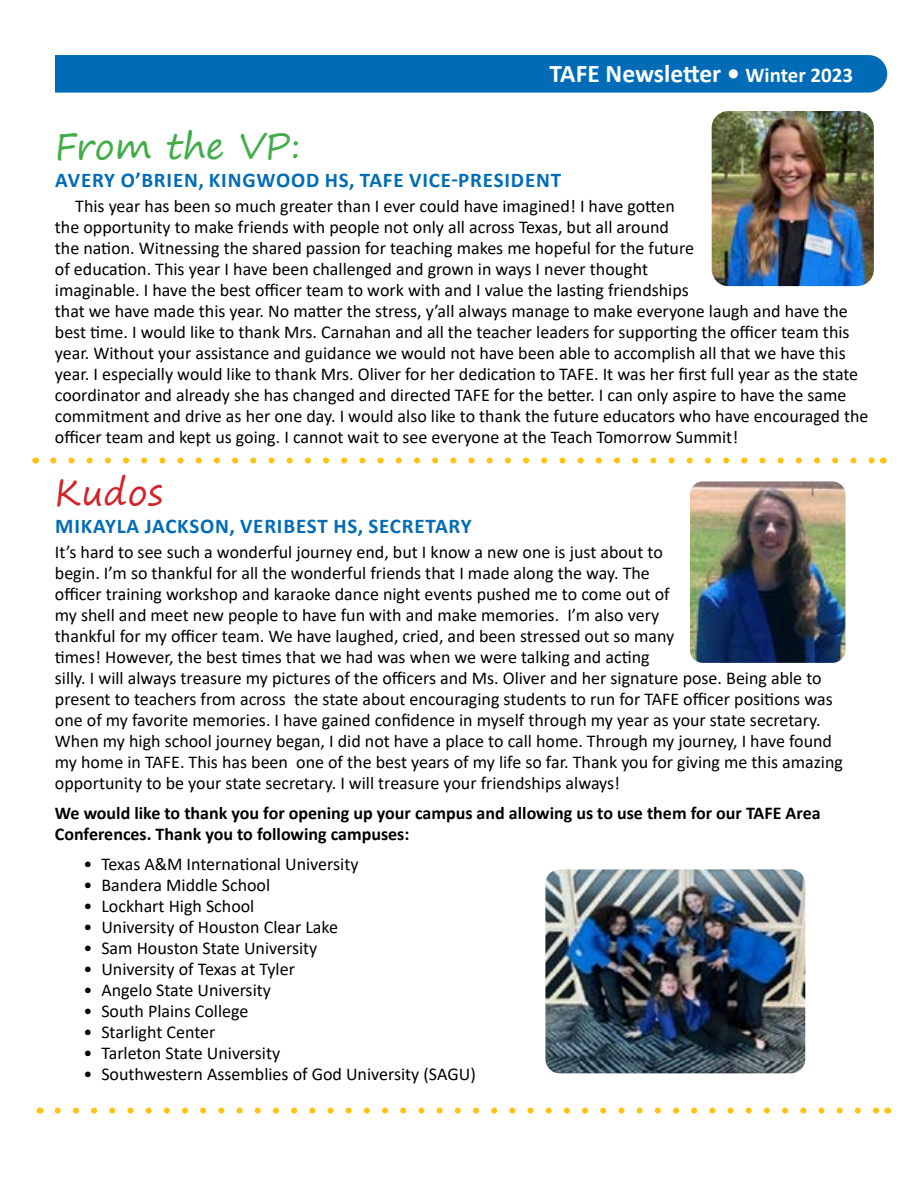
<style>
.page{position:relative;width:918px;height:1188px;background:#fff}
.page>*{position:absolute;margin:0;border:0;box-sizing:border-box;transform-origin:0 0}
.t1{font:36px "Segoe Print";color:#41ad49}
.t2{font:36px "Segoe Print";color:#d2232a}
.t3{font:700 25.5px "Calibri";color:#fff}
.t4{font:700 21px "Calibri";letter-spacing:.04em;color:#006cb7}
.t5{font:18px/21px "Calibri";color:#000}
.t6{font:700 18px/21px "Calibri";color:#000}
.s1{font-size:21px}
</style>
<div class="page">
<div style="left:22px;top:55px;width:865px;height:38px;background:#006cb7;border-radius:19px"></div>
<div style="left:11px;top:42px;width:44px;height:69px;background:#fff"></div>
<img style="left:690px;top:481px;width:155px;height:182px">
<svg style="left:58px;top:1108px;width:820px;height:6px"></svg>
<img style="left:712px;top:111px;width:162px;height:175px">
<img style="left:545px;top:869px;width:260px;height:204px">
<svg style="left:53px;top:458px;width:821px;height:6px"></svg>
<h2 class="t3" style="left:550px;top:56px;width:305px">TAFE Newsletter • <span class="s1">Winter 2023</span></h2>
<h1 class="t1" style="left:55px;top:114px;width:247px">From the VP:</h1>
<p class="t4" style="left:55px;top:165px;width:507px">AVERY O’BRIEN, KINGWOOD HS, TAFE VICE-PRESIDENT</p>
<p class="t5" style="left:55px;top:195px;width:815px;text-indent:20px">This year has been so much greater than I ever could have imagined! I have gotten<br>the opportunity to make friends with people not only all across Texas, but all around<br>the nation. Witnessing the shared passion for teaching makes me hopeful for the future<br>of education. This year I have been challenged and grown in ways I never thought<br>imaginable. I have the best officer team to work with and I value the lasting friendships<br>that we have made this year. No matter the stress, y’all always manage to make everyone laugh and have the best time. I would like to thank Mrs. Carnahan and all the teacher leaders for supporting the officer team this year. Without your assistance and guidance we would not have been able to accomplish all that we have this year. I especially would like to thank Mrs. Oliver for her dedication to TAFE. It was her first full year as the state coordinator and already she has changed and directed TAFE for the better. I can only aspire to have the same commitment and drive as her one day. I would also like to thank the future educators who have encouraged the officer team and kept us going. I cannot wait to see everyone at the Teach Tomorrow Summit!</p>
<h1 class="t2" style="left:55px;top:460px;width:110px">Kudos</h1>
<p class="t4" style="left:55px;top:511px;width:418px">MIKAYLA JACKSON, VERIBEST HS, SECRETARY</p>
<p class="t5" style="left:55px;top:541px;width:790px">It’s hard to see such a wonderful journey end, but I know a new one is just about to<br>begin. I’m so thankful for all the wonderful friends that I made along the way. The<br>officer training workshop and karaoke dance night events pushed me to come out of<br>my shell and meet new people to have fun with and make memories. I’m also very<br>thankful for my officer team. We have laughed, cried, and been stressed out so many<br>times! However, the best times that we had was when we were talking and acting<br>silly. I will always treasure my pictures of the officers and Ms. Oliver and her signature pose. Being able to present to teachers from across the state about encouraging students to run for TAFE officer positions was one of my favorite memories. I have gained confidence in myself through my year as your state secretary.<br>When my high school journey began, I did not have a place to call home. Through my journey, I have found my home in TAFE. This has been one of the best years of my life so far. Thank you for giving me this amazing opportunity to be your state secretary. I will treasure your friendships always!</p>
<p class="t6" style="left:55px;top:803px;width:767px">We would like to thank you for opening up your campus and allowing us to use them for our TAFE Area<br>Conferences. Thank you to following campuses:</p>
<p class="t5" style="left:83px;top:853px;width:277px">• Texas A&amp;M International University</p>
<p class="t5" style="left:83px;top:874px;width:188px">• Bandera Middle School</p>
<p class="t5" style="left:83px;top:895px;width:173px">• Lockhart High School</p>
<p class="t5" style="left:83px;top:916px;width:256px">• University of Houston Clear Lake</p>
<p class="t5" style="left:83px;top:937px;width:235px">• Sam Houston State University</p>
<p class="t5" style="left:83px;top:958px;width:213px">• University of Texas at Tyler</p>
<p class="t5" style="left:83px;top:979px;width:189px">• Angelo State University</p>
<p class="t5" style="left:83px;top:1000px;width:167px">• South Plains College</p>
<p class="t5" style="left:83px;top:1021px;width:134px">• Starlight Center</p>
<p class="t5" style="left:83px;top:1042px;width:198px">• Tarleton State University</p>
<p class="t5" style="left:83px;top:1063px;width:394px">• Southwestern Assemblies of God University (SAGU)</p>
</div>
